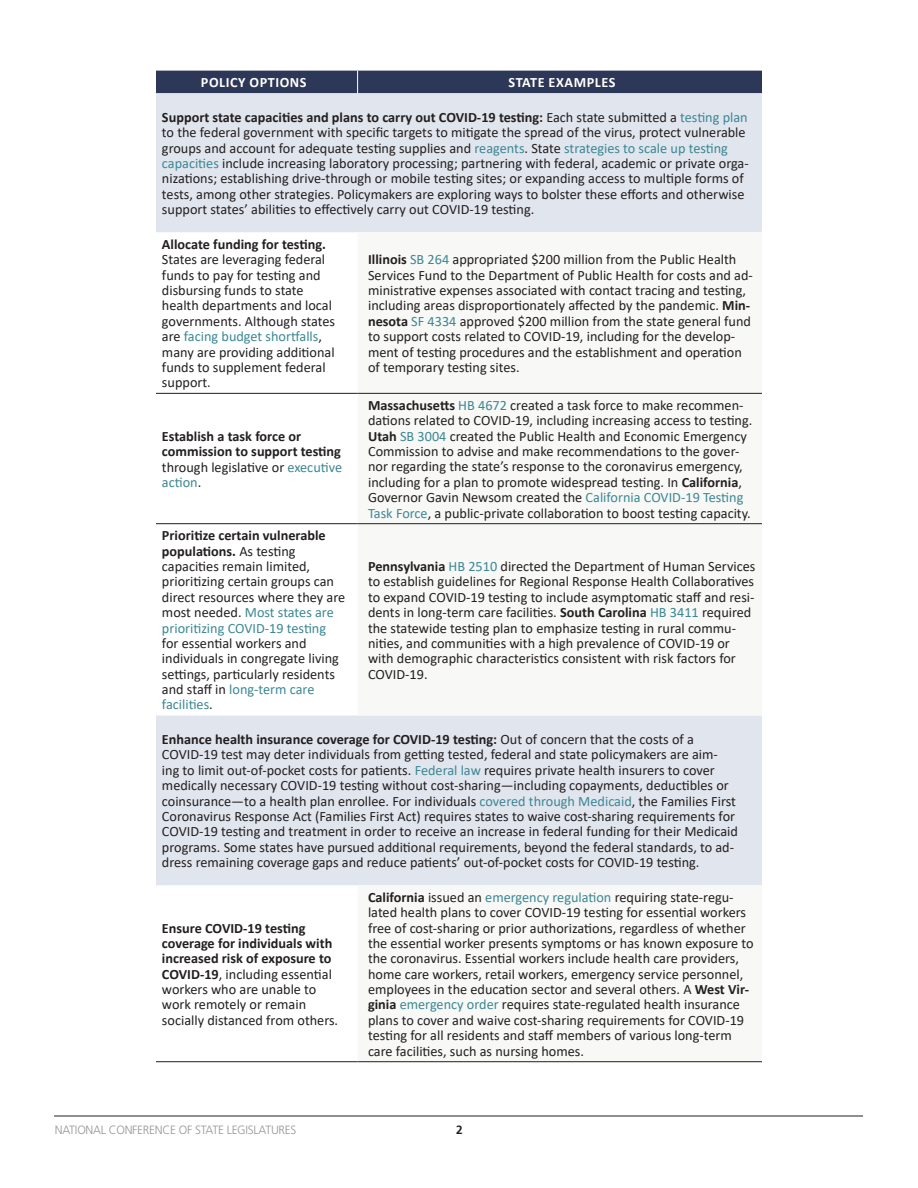
<style>
.page{position:relative;width:918px;height:1188px;background:#fff}
.page>*{position:absolute;margin:0;border:0;box-sizing:border-box;transform-origin:0 0}
.t1{font:14.25px/15.5px "Calibri";color:#231f20}
.t2{font:700 14.25px/15.5px "Calibri";color:#231f20}
.t3{font:700 14.25px "Calibri";letter-spacing:.04em;color:#fff}
.t4{font:300 12px "Frutiger LT Std";letter-spacing:-.02em;color:#939598}
.t5{font:700 12px "Frutiger LT Std";color:#231f20}
.s1{font-weight:700}
.s2{color:#3c8894}
.s3{font-weight:400}
.s4{font-weight:400;color:#3c8894}
</style>
<div class="page">
<hr style="left:54px;top:1116px;width:809px;height:1px;background:#231f20">
<svg style="left:156px;top:93px;width:606px;height:792px;fill:#e1e5ee"></svg>
<svg style="left:358px;top:232px;width:404px;height:653px;fill:#f8f8f6"></svg>
<hr style="left:156px;top:393px;width:202px;height:1px;background:#231f20">
<hr style="left:358px;top:393px;width:404px;height:1px;background:#231f20">
<hr style="left:156px;top:1061px;width:202px;height:1px;background:#231f20">
<hr style="left:358px;top:1061px;width:404px;height:1px;background:#231f20">
<div style="left:156px;top:71px;width:606px;height:22px;background:#2d3858"></div>
<hr style="left:156px;top:523px;width:202px;height:1px;background:#231f20">
<hr style="left:358px;top:523px;width:404px;height:1px;background:#231f20">
<p class="t3" style="left:201px;top:73px;width:107px">POLICY OPTIONS</p>
<p class="t3" style="left:509px;top:73px;width:109px">STATE EXAMPLES</p>
<p class="t1" style="left:162px;top:109px;width:588px"><span class="s1">Support state capacities and plans to carry out COVID-19 testing:</span> Each state submitted a <span class="s2">testing plan </span>to the federal government with specific targets to mitigate the spread of the virus, protect vulnerable groups and account for adequate testing supplies and <span class="s2">reagents</span>. State <span class="s2">strategies to scale up testing capacities</span> include increasing laboratory processing; partnering with federal, academic or private orga&shy;nizations; establishing drive-through or mobile testing sites; or expanding access to multiple forms of tests, among other strategies. Policymakers are exploring ways to bolster these efforts and otherwise support states’ abilities to effectively carry out COVID-19 testing.</p>
<p class="t2" style="left:162px;top:236px;width:166px">Allocate funding for testing.</p>
<p class="t1" style="left:162px;top:251px;width:175px">States are leveraging federal funds to pay for testing and disbursing funds to state health departments and local governments. Although states are <span class="s2">facing budget shortfalls</span>, many are providing additional funds to supplement federal support.</p>
<p class="t1" style="left:368px;top:251px;width:386px"><span class="s1">Illinois</span> <span class="s2">SB 264</span> appropriated $200 million from the Public Health Services Fund to the Department of Public Health for costs and ad&shy;ministrative expenses associated with contact tracing and testing, including areas disproportionately affected by the pandemic. <span class="s1">Min&shy;nesota</span> <span class="s2">SF 4334</span> approved $200 million from the state general fund to support costs related to COVID-19, including for the develop&shy;ment of testing procedures and the establishment and operation of temporary testing sites.</p>
<p class="t2" style="left:162px;top:428px;width:182px">Establish a task force or commission to support testing <span class="s3">through legislative or</span> <span class="s4">executive action</span><span class="s3">.</span></p>
<p class="t1" style="left:162px;top:527px;width:185px"><span class="s1">Prioritize certain vulnerable populations.</span> As testing capacities remain limited, prioritizing certain groups can direct resources where they are most needed. <span class="s2">Most states are prioritizing COVID-19 testing</span></p>
<p class="t1" style="left:162px;top:635px;width:179px">for essential workers and individuals in congregate living settings, particularly residents and staff in <span class="s2">long-term care facilities</span>.</p>
<p class="t1" style="left:368px;top:397px;width:386px"><span class="s1">Massachusetts</span> <span class="s2">HB 4672</span> created a task force to make recommen&shy;dations related to COVID-19, including increasing access to testing.<br><span class="s1">Utah</span> <span class="s2">SB 3004</span> created the Public Health and Economic Emergency Commission to advise and make recommendations to the gover&shy;nor regarding the state’s response to the coronavirus emergency, including for a plan to promote widespread testing. In <span class="s1">California</span>, Governor Gavin Newsom created the <span class="s2">California COVID-19 Testing Task Force</span>, a public-private collaboration to boost testing capacity.</p>
<p class="t1" style="left:368px;top:558px;width:389px"><span class="s1">Pennsylvania</span> <span class="s2">HB 2510</span> directed the Department of Human Services to establish guidelines for Regional Response Health Collaboratives to expand COVID-19 testing to include asymptomatic staff and resi&shy;dents in long-term care facilities. <span class="s1">South Carolina</span> <span class="s2">HB 3411</span> required the statewide testing plan to emphasize testing in rural commu&shy;nities, and communities with a high prevalence of COVID-19 or with demographic characteristics consistent with risk factors for COVID-19.</p>
<p class="t1" style="left:162px;top:731px;width:578px"><span class="s1">Enhance health insurance coverage for COVID-19 testing:</span> Out of concern that the costs of a COVID-19 test may deter individuals from getting tested, federal and state policymakers are aim&shy;ing to limit out-of-pocket costs for patients. <span class="s2">Federal law</span> requires private health insurers to cover medically necessary COVID-19 testing without cost-sharing—including copayments, deductibles or coinsurance—to a health plan enrollee. For individuals <span class="s2">covered through Medicaid</span>, the Families First Coronavirus Response Act (Families First Act) requires states to waive cost-sharing requirements for COVID-19 testing and treatment in order to receive an increase in federal funding for their Medicaid programs. Some states have pursued additional requirements, beyond the federal standards, to ad&shy;dress remaining coverage gaps and reduce patients’ out-of-pocket costs for COVID-19 testing.</p>
<p class="t1" style="left:162px;top:920px;width:178px"><span class="s1">Ensure COVID-19 testing coverage for individuals with increased risk of exposure to<br>COVID-19</span>, including essential workers who are unable to work remotely or remain socially distanced from others.</p>
<p class="t1" style="left:368px;top:889px;width:387px"><span class="s1">California</span> issued an <span class="s2">emergency regulation</span> requiring state-regu&shy;lated health plans to cover COVID-19 testing for essential workers free of cost-sharing or prior authorizations, regardless of whether the essential worker presents symptoms or has known exposure to the coronavirus. Essential workers include health care providers, home care workers, retail workers, emergency service personnel, employees in the education sector and several others. A <span class="s1">West Vir&shy;ginia</span> <span class="s2">emergency order</span> requires state-regulated health insurance plans to cover and waive cost-sharing requirements for COVID-19 testing for all residents and staff members of various long-term care facilities, such as nursing homes.</p>
<p class="t4" style="left:55px;top:1123px;width:243px">NATIONAL CONFERENCE OF STATE LEGISLATURES</p>
<p class="t5" style="left:456px;top:1123px;width:8px">2</p>
</div>
